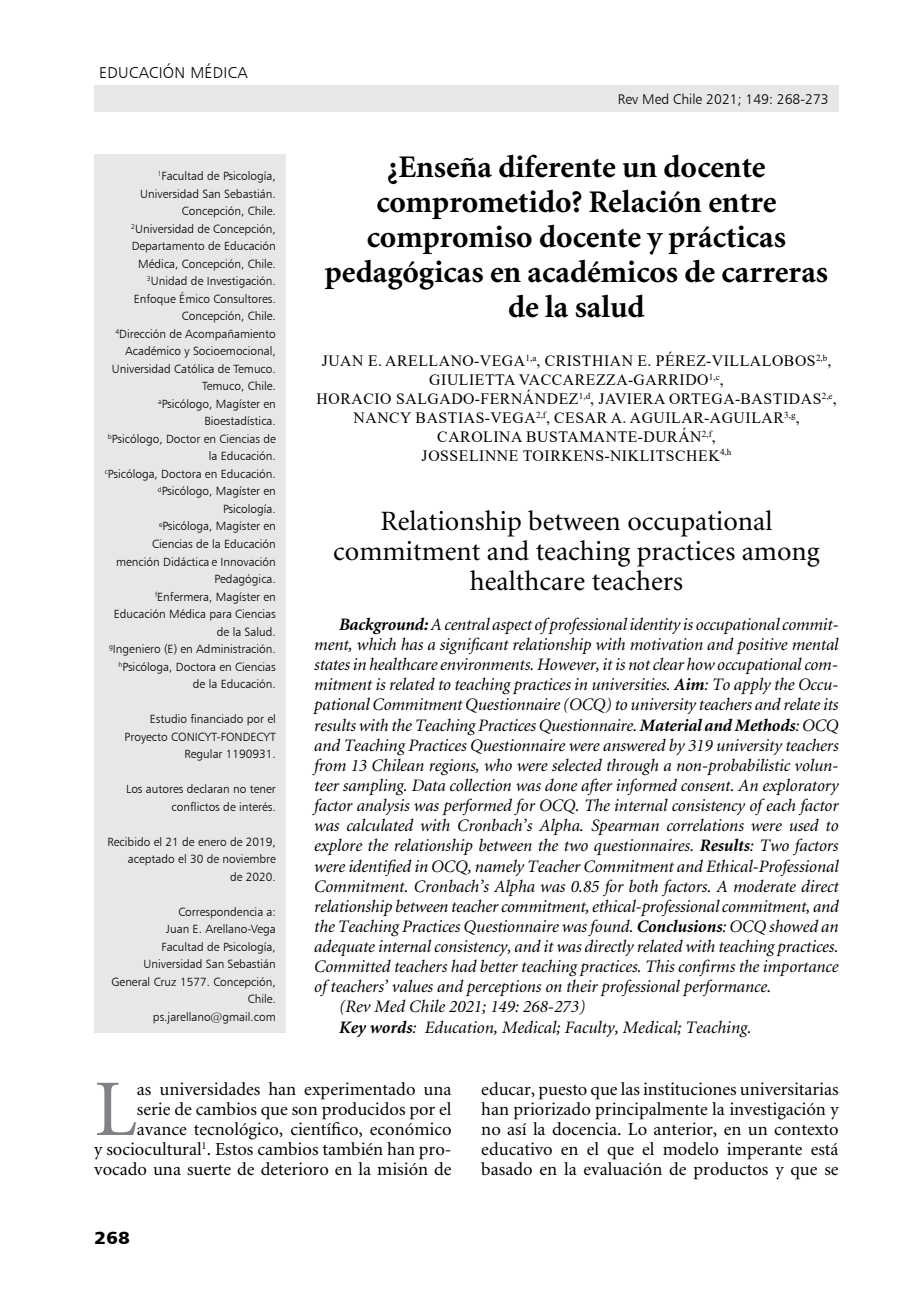
<style>
.page{position:relative;width:918px;height:1315px;background:#fff}
.page>*{position:absolute;margin:0;border:0;box-sizing:border-box;transform-origin:0 0}
.t1{font:80.33px "Minion";color:#808285}
.t2{font:700 31.5px/35px "Minion";color:#000;text-align:center}
.t3{font:28px/29.8px "Minion";color:#000;text-align:center}
.t4{font:18.38px/20.1px "Minion";color:#000;text-align:right}
.t5{font:italic 17.5px "Minion";letter-spacing:-.005em;color:#000}
.t6{font:17.5px "Humanist 777 BT Black B";color:#000;scale:1.1 1}
.t7{font:15.75px/18.9px "Times New Roman";letter-spacing:.035em;color:#000;text-align:center}
.t8{font:15.75px "Humanist 777 BT Light B";letter-spacing:.02em;color:#000}
.t9{font:14px "Humanist 777 BT Light B";color:#000}
.t10{font:11.9px/17.5px "Humanist 777 BT Light B";color:#000;text-align:right}
.s1{font-weight:700}
</style>
<div class="page">
<div style="left:94px;top:85px;width:744px;height:26px;background:#e6e7e8"></div>
<div style="left:94px;top:154px;width:192px;height:878px;background:#e6e7e8"></div>
<p class="t8" style="left:99px;top:63px;width:150px">EDUCACIÓN MÉDICA</p>
<p class="t10" style="left:105px;top:167px;width:173px"><sup>1</sup>Facultad de Psicología,<br>Universidad San Sebastián.<br>Concepción, Chile.<br><sup>2</sup>Universidad de Concepción,<br>Departamento de Educación<br>Médica, Concepción, Chile.<br><sup>3</sup>Unidad de Investigación.<br>Enfoque Émico Consultores.<br>Concepción, Chile.<br><sup>4</sup>Dirección de Acompañamiento<br>Académico y Socioemocional,<br>Universidad Católica de Temuco.<br>Temuco, Chile.<br><sup>a</sup>Psicólogo, Magíster en<br>Bioestadística.<br><sup>b</sup>Psicólogo, Doctor en Ciencias de la Educación.<br><sup>c</sup>Psicóloga, Doctora en Educación. <sup>d</sup>Psicólogo, Magíster en<br>Psicología.<br><sup>e</sup>Psicóloga, Magíster en<br>Ciencias de la Educación<br>mención Didáctica e Innovación<br>Pedagógica.<br><sup>f</sup>Enfermera, Magíster en<br>Educación Médica para Ciencias de la Salud.<br><sup>g</sup>Ingeniero (E) en Administración. <sup>h</sup>Psicóloga, Doctora en Ciencias de la Educación.</p>
<p class="t10" style="left:125px;top:710px;width:153px">Estudio financiado por el<br>Proyecto CONICYT-FONDECYT<br>Regular 1190931.</p>
<p class="t10" style="left:126px;top:780px;width:151px">Los autores declaran no tener conflictos de interés.</p>
<p class="t10" style="left:107px;top:832px;width:170px">Recibido el 21 de enero de 2019, aceptado el 30 de noviembre<br>de 2020.</p>
<p class="t10" style="left:111px;top:902px;width:166px">Correspondencia a:<br>Juan E. Arellano-Vega<br>Facultad de Psicología,<br>Universidad San Sebastián<br>General Cruz 1577. Concepción,<br>Chile.<br>ps.jarellano@gmail.com</p>
<p class="t9" style="left:618px;top:90px;width:212px">Rev Med Chile 2021; 149: 268-273</p>
<h2 class="t2" style="left:325px;top:151px;width:505px">¿Enseña diferente un docente comprometido? Relación entre compromiso docente y prácticas pedagógicas en académicos de carreras de la salud</h2>
<p class="t7" style="left:316px;top:351px;width:521px">JUAN E. ARELLANO-VEGA<sup>1,A</sup>, CRISTHIAN E. PÉREZ-VILLALOBOS<sup>2,B</sup>, GIULIETTA VACCAREZZA-GARRIDO<sup>1,C</sup>,<br>HORACIO SALGADO-FERNÁNDEZ<sup>1,D</sup>, JAVIERA ORTEGA-BASTIDAS<sup>2,E</sup>, NANCY BASTIAS-VEGA<sup>2,F</sup>, CE SAR A. AGUILAR-AGUILAR<sup>3,G</sup>, CAROLINA BUSTAMANTE-DURÁN<sup>2,F</sup>,<br>JOSSELINNE TOIRKENS-NIKLITSCHEK<sup>4,H</sup></p>
<h3 class="t3" style="left:333px;top:507px;width:488px">Relationship between occupational commitment and teaching practices among healthcare teachers</h3>
<p class="t5" style="left:339px;top:616px;width:501px"><span class="s1">Background:</span> A central aspect of professional identity is occupational commit-</p>
<p class="t5" style="left:314px;top:636px;width:526px">ment, which has a significant relationship with motivation and positive mental</p>
<p class="t5" style="left:314px;top:656px;width:525px">states in healthcare environments. However, it is not clear how occupational com-</p>
<p class="t5" style="left:314px;top:676px;width:526px">mitment is related to teaching practices in universities. <span class="s1">Aim</span>: To apply the Occu-</p>
<p class="t5" style="left:314px;top:696px;width:525px">pational Commitment Questionnaire (OCQ) to university teachers and relate its</p>
<p class="t5" style="left:314px;top:716px;width:526px">results with the Teaching Practices Questionnaire. <span class="s1">Material and Methods</span>: OCQ</p>
<p class="t5" style="left:314px;top:736px;width:526px">and Teaching Practices Questionnaire were answered by 319 university teachers</p>
<p class="t5" style="left:314px;top:756px;width:526px">from 13 Chilean regions, who were selected through a non-probabilistic volun-</p>
<p class="t5" style="left:314px;top:777px;width:526px">teer sampling. Data collection was done after informed consent. An exploratory</p>
<p class="t5" style="left:314px;top:797px;width:526px">factor analysis was performed for OCQ. The internal consistency of each factor</p>
<p class="t5" style="left:314px;top:817px;width:526px">was calculated with Cronbach’s Alpha. Spearman correlations were used to</p>
<p class="t5" style="left:314px;top:837px;width:526px">explore the relationship between the two questionnaires. <span class="s1">Results</span>: Two factors</p>
<p class="t5" style="left:314px;top:857px;width:526px">were identified in OCQ, namely Teacher Commitment and Ethical-Professional</p>
<p class="t5" style="left:314px;top:877px;width:526px">Commitment. Cronbach’s Alpha was 0.85 for both factors. A moderate direct</p>
<p class="t5" style="left:314px;top:897px;width:526px">relationship between teacher commitment, ethical-professional commitment, and</p>
<p class="t5" style="left:314px;top:917px;width:526px">the Teaching Practices Questionnaire was found. <span class="s1">Conclusions</span>: OCQ showed an</p>
<p class="t5" style="left:314px;top:938px;width:526px">adequate internal consistency, and it was directly related with teaching practices.</p>
<p class="t5" style="left:314px;top:958px;width:526px">Committed teachers had better teaching practices. This confirms the importance</p>
<p class="t5" style="left:314px;top:978px;width:458px">of teachers’ values and perceptions on their professional performance.</p>
<p class="t5" style="left:339px;top:998px;width:248px">(Rev Med Chile 2021; 149: 268-273)</p>
<p class="t5" style="left:339px;top:1018px;width:414px"><span class="s1">Key words</span>: Education, Medical; Faculty, Medical; Teaching.</p>
<p class="t4" style="left:94px;top:1079px;width:359px">as universidades han experimentado una<br>serie de cambios que son producidos por el avance tecnológico, científico, económico<br>y sociocultural<sup>1</sup>. Estos cambios también han pro&shy;vocado una suerte de deterioro en la misión de</p>
<p class="t4" style="left:481px;top:1079px;width:359px;text-align:justify">educar, puesto que las instituciones universitarias han priorizado principalmente la investigación y no así la docencia. Lo anterior, en un contexto educativo en el que el modelo imperante está basado en la evaluación de productos y que se</p>
<h1 class="t1" style="left:94px;top:1069px;width:44px">L</h1>
<p class="t6" style="left:94px;top:1226px;width:34px">268</p>
</div>
